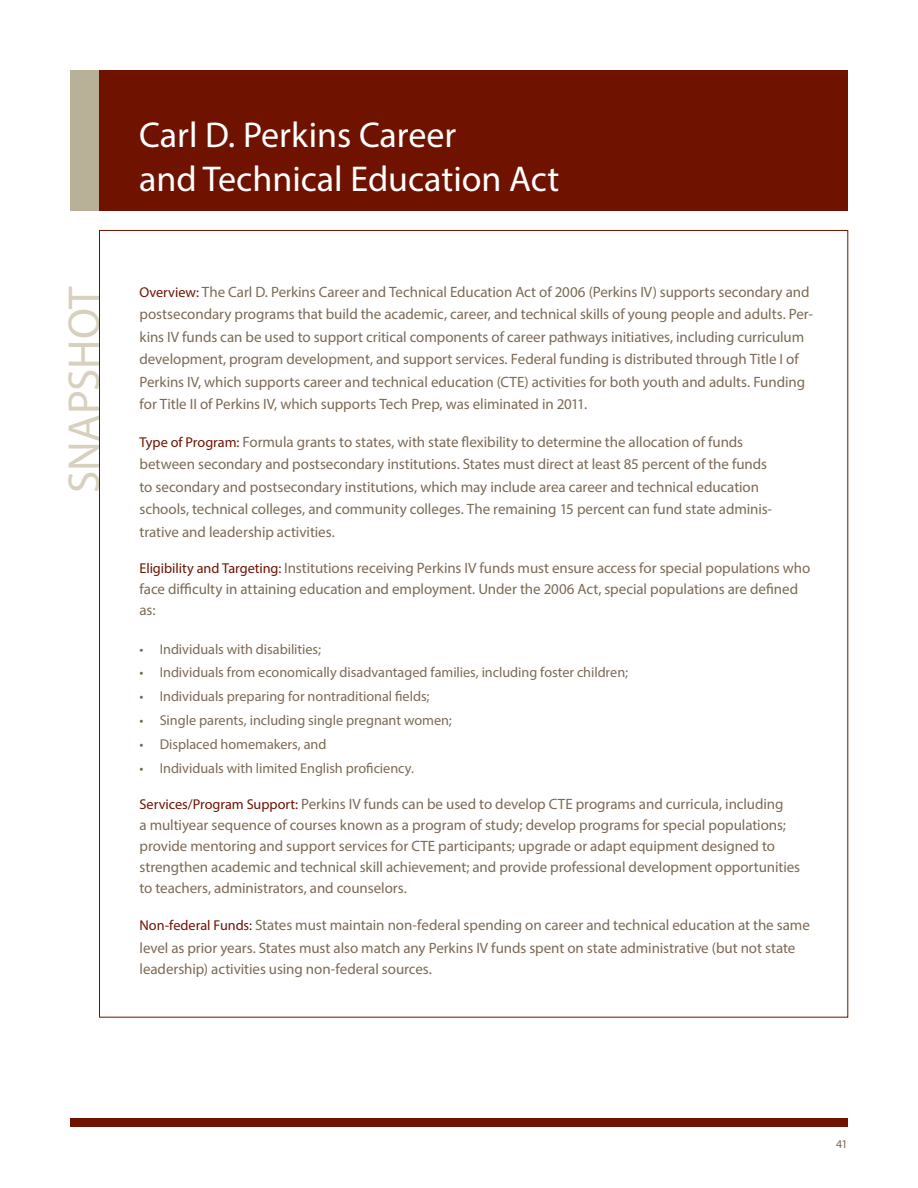
<style>
.page{position:relative;width:918px;height:1188px;background:#fff}
.page>*{position:absolute;margin:0;border:0;box-sizing:border-box;transform-origin:0 0}
.t1{font:45px "Myriad Pro";letter-spacing:-.005em;color:#d7d0bf}
.t2{font:36px/43.2px "Myriad Pro";color:#fff}
.t3{font:15px/22.5px "Myriad Pro";letter-spacing:-.005em;color:#7c6a55}
.t4{font:14.25px "Myriad Pro";letter-spacing:-.005em;color:#7c6a55}
.t5{font:12px "Myriad Pro";color:#7c6a55}
.s1{font-size:14.25px;color:#6f1200}
</style>
<div class="page">
<div style="left:70px;top:70px;width:778px;height:141px;background:#6f1200"></div>
<div style="left:70px;top:1118px;width:778px;height:9px;background:#6f1200"></div>
<div style="left:70px;top:70px;width:29px;height:141px;background:#b9b098"></div>
<h1 class="t1" style="left:56px;top:493px;width:208px;rotate:-90deg">snapshot</h1>
<h2 class="t2" style="left:139px;top:113px;width:422px">Carl D. Perkins Career<br>and Technical Education Act</h2>
<p class="t3" style="left:140px;top:280px;width:675px"><span class="s1">Overview:</span> The Carl D. Perkins Career and Technical Education Act of 2006 (Perkins IV) supports secondary and postsecondary programs that build the academic, career, and technical skills of young people and adults. Per&shy;kins IV funds can be used to support critical components of career pathways initiatives, including curriculum development, program development, and support services. Federal funding is distributed through Title I of Perkins IV, which supports career and technical education (CTE) activities for both youth and adults. Funding for Title II of Perkins IV, which supports Tech Prep, was eliminated in 2011.</p>
<p class="t3" style="left:140px;top:430px;width:634px"><span class="s1">Type of Program:</span> Formula grants to states, with state flexibility to determine the allocation of funds between secondary and postsecondary institutions. States must direct at least 85 percent of the funds to secondary and postsecondary institutions, which may include area career and technical education schools, technical colleges, and community colleges. The remaining 15 percent can fund state adminis&shy;trative and leadership activities.</p>
<p class="t3" style="left:140px;top:557px;width:672px;line-height:21px"><span class="s1">Eligibility and Targeting:</span> Institutions receiving Perkins IV funds must ensure access for special populations who face difficulty in attaining education and employment. Under the 2006 Act, special populations are defined as:</p>
<p class="t4" style="left:140px;top:640px;width:183px">• Individuals with disabilities;</p>
<p class="t4" style="left:140px;top:664px;width:490px">• Individuals from economically disadvantaged families, including foster children;</p>
<p class="t4" style="left:140px;top:688px;width:291px">• Individuals preparing for nontraditional fields;</p>
<p class="t4" style="left:140px;top:712px;width:314px">• Single parents, including single pregnant women;</p>
<p class="t4" style="left:140px;top:735px;width:188px">• Displaced homemakers, and</p>
<p class="t4" style="left:140px;top:759px;width:276px">• Individuals with limited English proficiency.</p>
<p class="t3" style="left:140px;top:793px;width:662px;line-height:21px"><span class="s1">Services/Program Support:</span> Perkins IV funds can be used to develop CTE programs and curricula, including<br>a multiyear sequence of courses known as a program of study; develop programs for special populations; provide mentoring and support services for CTE participants; upgrade or adapt equipment designed to strengthen academic and technical skill achievement; and provide professional development opportunities to teachers, administrators, and counselors.</p>
<p class="t3" style="left:140px;top:914px;width:672px"><span class="s1">Non-federal Funds:</span> States must maintain non-federal spending on career and technical education at the same level as prior years. States must also match any Perkins IV funds spent on state administrative (but not state</p>
<p class="t3" style="left:140px;top:957px;width:294px">leadership) activities using non-federal sources.</p>
<p class="t5" style="left:836px;top:1136px;width:13px">41</p>
</div>
